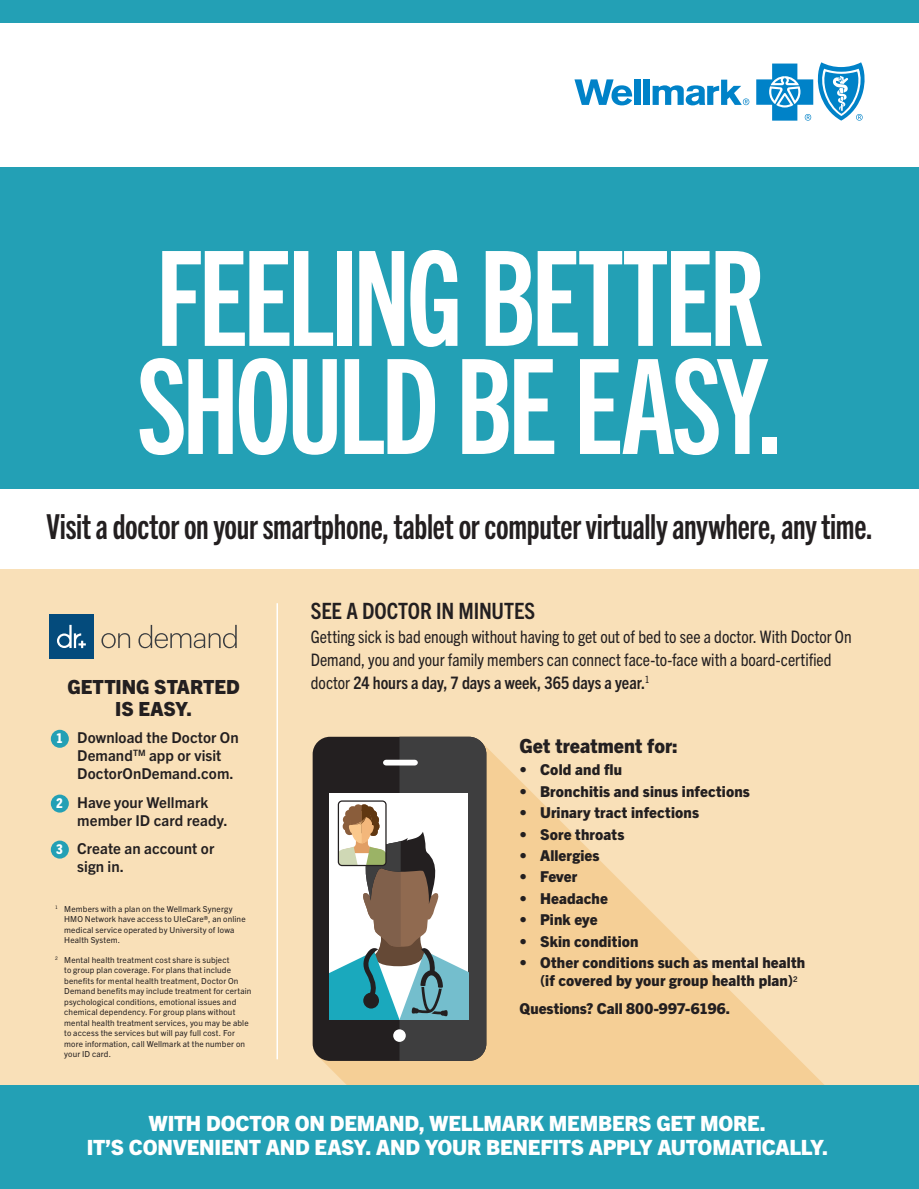
<style>
.page{position:relative;width:919px;height:1189px;background:#fff}
.page>*{position:absolute;margin:0;border:0;box-sizing:border-box;transform-origin:0 0}
.H1_Document_Title_Ph{font:132px/108px "Trade Gothic Next LT Pro Bd Cm";letter-spacing:-.03em;color:#fff}
.H2_Document_Subtitle{font:34.5px "Trade Gothic Next LT Pro Bd Cm";letter-spacing:-.01em;color:#231f20}
.t1{font:700 condensed 22.5px "Trade Gothic Next LT Pro";letter-spacing:-.005em;color:#231f20}
.P_Body_Copy{font:800 21px/24px "Trade Gothic Next LT Pro";letter-spacing:-.01em;color:#fff;text-align:center}
.H3_Paragraph_Heading{font:800 19.5px/22.5px "Trade Gothic Next LT Pro";letter-spacing:.005em;color:#231f20;text-align:center}
.P_Intro{font:condensed 17.25px/23.2px "Trade Gothic Next LT Pro";color:#231f20}
.P_Body_Copy-2{font:800 15px/18px "Trade Gothic Next LT Pro";letter-spacing:.01em;color:#231f20}
.t2{font:700 15px/18px "Trade Gothic Next LT Pro";letter-spacing:.005em;color:#231f20}
.t3{font:8.25px/10.5px "Trade Gothic Next LT Pro";letter-spacing:.02em;color:#231f20}
.s1{font-weight:800;font-stretch:condensed;font-size:13.5px;color:#fff}
.s2{font-weight:700}
</style>
<div class="page">
<div style="left:0;top:569px;width:918px;height:520px;background:#f9e0b8"></div>
<svg style="left:322px;top:747px;width:502px;height:338px;fill:#f5cf96"></svg>
<div style="left:0;top:167px;width:918px;height:321px;background:#23a0b5"></div>
<div style="left:0;top:0;width:918px;height:23px;background:#23a0b5"></div>
<hr style="left:276px;top:603px;width:2px;height:455px;background:#fff">
<div style="left:643px;top:79px;width:6px;height:26px;background:#0082c8"></div>
<div style="left:633px;top:79px;width:7px;height:26px;background:#0082c8"></div>
<svg style="left:574px;top:79px;width:58px;height:26px"></svg>
<svg style="left:652px;top:80px;width:97px;height:25px"></svg>
<svg style="left:756px;top:62px;width:108px;height:59px"></svg>
<div style="left:51px;top:729px;width:18px;height:18px;background:#23a0b5;border-radius:50%"></div>
<div style="left:51px;top:794px;width:18px;height:18px;background:#23a0b5;border-radius:50%"></div>
<div style="left:51px;top:840px;width:18px;height:18px;background:#23a0b5;border-radius:50%"></div>
<div style="left:49px;top:614px;width:45px;height:44px;background:#044b7c"></div>
<svg style="left:57px;top:624px;width:29px;height:24px"></svg>
<svg style="left:101px;top:633px;width:29px;height:15px"></svg>
<svg style="left:138px;top:624px;width:98px;height:24px"></svg>
<svg style="left:312px;top:736px;width:17px;height:324px;background:#302a29"></svg>
<svg style="left:329px;top:736px;width:157px;height:324px;background:#818987"></svg>
<div style="left:0;top:1085px;width:918px;height:103px;background:#23a0b5"></div>
<h1 class="H1_Document_Title_Ph" style="left:137px;top:236px;width:646px">FEELING BETTER<br>SHOULD BE EASY.</h1>
<h2 class="H2_Document_Subtitle" style="left:47px;top:503px;width:827px">Visit a doctor on your smartphone, tablet or computer virtually anywhere, any time.</h2>
<h3 class="H3_Paragraph_Heading" style="left:67px;top:674px;width:174px">GETTING STARTED<br>IS EASY.</h3>
<p class="t2" style="left:77px;top:727px;width:163px;text-indent:-21px"><span class="s1">1</span> Download the Doctor On<br>Demand<sup>TM</sup> app or visit<br>DoctorOnDemand.com.</p>
<p class="t2" style="left:77px;top:792px;width:152px;text-indent:-21px"><span class="s1">2</span> Have your Wellmark member ID card ready.</p>
<p class="t2" style="left:77px;top:838px;width:138px;text-indent:-21px"><span class="s1">3</span> Create an account or sign in.</p>
<p class="t3" style="left:64px;top:902px;width:183px;text-indent:-9px"><sup>1</sup> Members with a plan on the Wellmark Synergy HMO Network have access to UIeCare®, an online medical service operated by University of Iowa Health System.</p>
<p class="t3" style="left:64px;top:953px;width:188px;text-indent:-9px"><sup>2</sup> Mental health treatment cost share is subject<br>to group plan coverage. For plans that include benefits for mental health treatment, Doctor On Demand benefits may include treatment for certain psychological conditions, emotional issues and chemical dependency. For group plans without mental health treatment services, you may be able to access the services but will pay full cost. For more information, call Wellmark at the number on your ID card.</p>
<h3 class="t1" style="left:311px;top:595px;width:226px">SEE A DOCTOR IN MINUTES</h3>
<p class="P_Intro" style="left:311px;top:623px;width:542px">Getting sick is bad enough without having to get out of bed to see a doctor. With Doctor On<br>Demand, you and your family members can connect face-to-face with a board-certified doctor <span class="s2">24 hours a day, 7 days a week, 365 days a year.</span><sup>1</sup></p>
<h3 class="H3_Paragraph_Heading" style="left:519px;top:733px;width:160px">Get treatment for:</h3>
<p class="P_Body_Copy-2" style="left:519px;top:759px;width:104px">• Cold and flu</p>
<p class="P_Body_Copy-2" style="left:519px;top:781px;width:232px">• Bronchitis and sinus infections</p>
<p class="P_Body_Copy-2" style="left:519px;top:802px;width:181px">• Urinary tract infections</p>
<p class="P_Body_Copy-2" style="left:519px;top:823px;width:106px">• Sore throats</p>
<p class="P_Body_Copy-2" style="left:519px;top:845px;width:81px">• Allergies</p>
<p class="P_Body_Copy-2" style="left:519px;top:866px;width:59px">• Fever</p>
<p class="P_Body_Copy-2" style="left:519px;top:888px;width:90px">• Headache</p>
<p class="P_Body_Copy-2" style="left:519px;top:909px;width:79px">• Pink eye</p>
<p class="P_Body_Copy-2" style="left:519px;top:930px;width:120px">• Skin condition</p>
<p class="P_Body_Copy-2" style="left:540px;top:952px;width:266px;text-indent:-20px">• Other conditions such as mental health (if covered by your group health plan)<sup>2</sup></p>
<p class="P_Body_Copy-2" style="left:519px;top:998px;width:212px">Questions? Call 800-997-6196.</p>
<p class="P_Body_Copy" style="left:87px;top:1109px;width:742px">WITH DOCTOR ON DEMAND, WELLMARK MEMBERS GET MORE.<br>IT’S CONVENIENT AND EASY. AND YOUR BENEFITS APPLY AUTOMATICALLY.</p>
</div>
